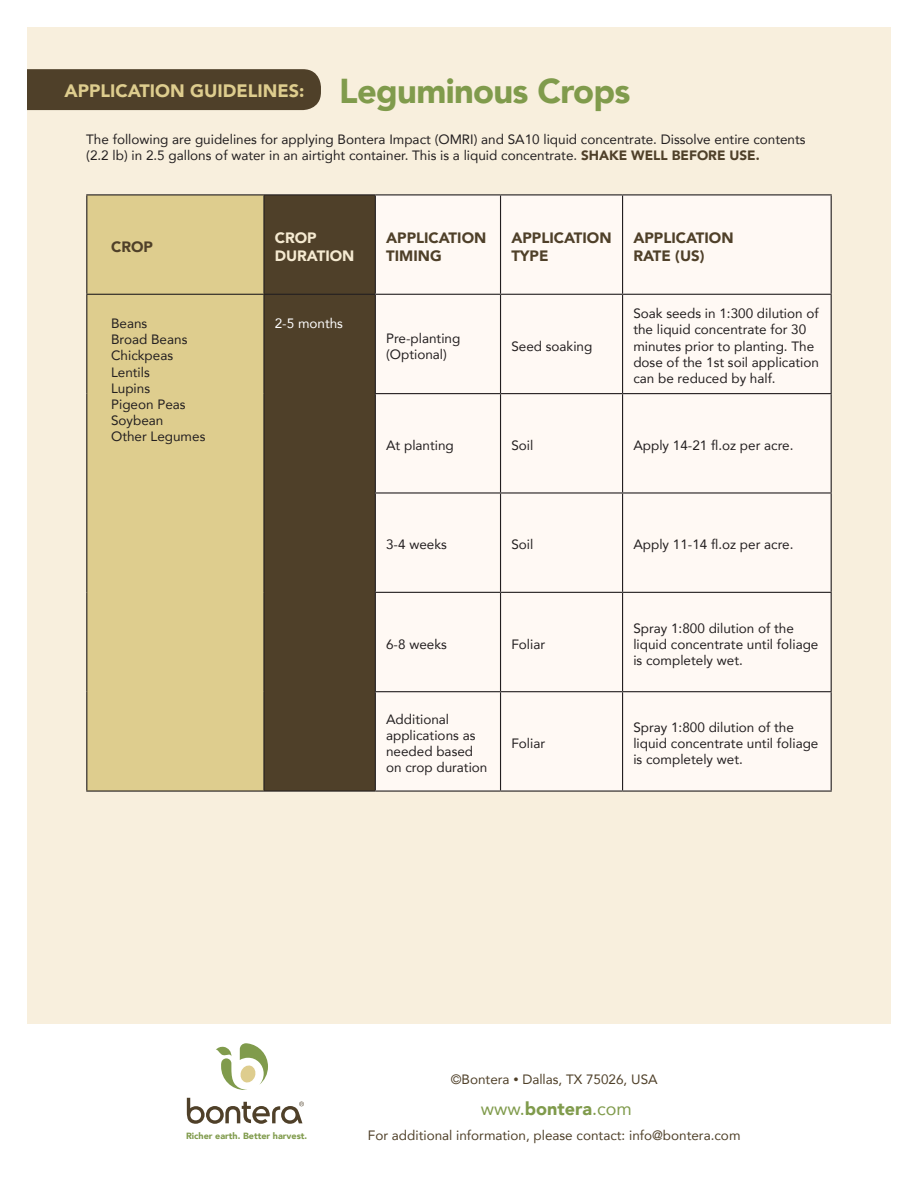
<style>
.page{position:relative;width:918px;height:1188px;background:#fff}
.page>*{position:absolute;margin:0;border:0;box-sizing:border-box;transform-origin:0 0}
.t1{font:900 34.5px "Avenir";letter-spacing:-.02em;color:#809b4c}
.t2{font:900 18px "Avenir";color:#decd8e}
.t3{font:18px "Avenir";color:#809b4c}
.t4{font:900 15px "Avenir";color:#4f4029}
.t5{font:900 15px "Avenir";color:#f5ead1}
.t6{font:13.5px/16.2px "Avenir";color:#231f20}
.t7{font:13.5px "Avenir";color:#4f4029}
.t8{font:13.5px "Avenir";color:#fff}
.t9{font:900 9px "Avenir";color:#809b4c}
.s1{font-weight:900;color:#4f4029}
.s2{font-size:10.5px}
.s3{font-weight:900}
</style>
<div class="page">
<div style="left:27px;top:27px;width:864px;height:997px;background:#f8efdd"></div>
<div style="left:27px;top:69px;width:294px;height:41px;background:#4f4029"></div>
<div style="left:87px;top:195px;width:176px;height:595px;background:#decd8e"></div>
<div style="left:265px;top:195px;width:110px;height:595px;background:#4f4029"></div>
<div style="left:376px;top:195px;width:455px;height:595px;background:#fff9f4"></div>
<hr style="left:86px;top:194px;width:178px;height:1px;background:#231f20">
<hr style="left:86px;top:195px;width:1px;height:99px;background:#231f20">
<hr style="left:264px;top:194px;width:111px;height:1px;background:#231f20">
<hr style="left:263px;top:195px;width:2px;height:99px;background:#231f20">
<hr style="left:375px;top:194px;width:126px;height:1px;background:#231f20">
<hr style="left:375px;top:195px;width:1px;height:99px;background:#231f20">
<hr style="left:501px;top:194px;width:122px;height:1px;background:#231f20">
<hr style="left:500px;top:195px;width:1px;height:99px;background:#231f20">
<hr style="left:623px;top:194px;width:209px;height:1px;background:#231f20">
<hr style="left:622px;top:195px;width:1px;height:99px;background:#231f20">
<hr style="left:86px;top:294px;width:178px;height:1px;background:#231f20">
<hr style="left:86px;top:295px;width:1px;height:99px;background:#231f20">
<hr style="left:264px;top:294px;width:111px;height:1px;background:#231f20">
<hr style="left:263px;top:295px;width:2px;height:99px;background:#231f20">
<hr style="left:375px;top:294px;width:126px;height:1px;background:#231f20">
<hr style="left:375px;top:295px;width:1px;height:98px;background:#231f20">
<hr style="left:501px;top:294px;width:122px;height:1px;background:#231f20">
<hr style="left:500px;top:295px;width:1px;height:98px;background:#231f20">
<hr style="left:86px;top:394px;width:1px;height:99px;background:#231f20">
<hr style="left:263px;top:394px;width:2px;height:99px;background:#231f20">
<hr style="left:375px;top:393px;width:126px;height:1px;background:#231f20">
<hr style="left:375px;top:394px;width:1px;height:98px;background:#231f20">
<hr style="left:501px;top:393px;width:122px;height:1px;background:#231f20">
<hr style="left:500px;top:394px;width:1px;height:98px;background:#231f20">
<hr style="left:622px;top:394px;width:1px;height:98px;background:#231f20">
<hr style="left:831px;top:394px;width:1px;height:98px;background:#231f20">
<hr style="left:86px;top:493px;width:1px;height:99px;background:#231f20">
<hr style="left:263px;top:493px;width:2px;height:99px;background:#231f20">
<hr style="left:375px;top:492px;width:126px;height:2px;background:#231f20">
<hr style="left:375px;top:494px;width:1px;height:98px;background:#231f20">
<hr style="left:501px;top:492px;width:122px;height:2px;background:#231f20">
<hr style="left:500px;top:494px;width:1px;height:98px;background:#231f20">
<hr style="left:623px;top:492px;width:209px;height:2px;background:#231f20">
<hr style="left:622px;top:494px;width:1px;height:98px;background:#231f20">
<hr style="left:831px;top:494px;width:1px;height:98px;background:#231f20">
<hr style="left:86px;top:592px;width:1px;height:100px;background:#231f20">
<hr style="left:263px;top:592px;width:2px;height:100px;background:#231f20">
<hr style="left:375px;top:592px;width:126px;height:1px;background:#231f20">
<hr style="left:375px;top:593px;width:1px;height:98px;background:#231f20">
<hr style="left:501px;top:592px;width:122px;height:1px;background:#231f20">
<hr style="left:500px;top:593px;width:1px;height:98px;background:#231f20">
<hr style="left:623px;top:592px;width:209px;height:1px;background:#231f20">
<hr style="left:622px;top:593px;width:1px;height:98px;background:#231f20">
<hr style="left:831px;top:593px;width:1px;height:98px;background:#231f20">
<hr style="left:86px;top:692px;width:1px;height:98px;background:#231f20">
<hr style="left:263px;top:692px;width:2px;height:98px;background:#231f20">
<hr style="left:375px;top:691px;width:126px;height:1px;background:#231f20">
<hr style="left:375px;top:692px;width:1px;height:98px;background:#231f20">
<hr style="left:501px;top:691px;width:122px;height:1px;background:#231f20">
<hr style="left:500px;top:692px;width:1px;height:98px;background:#231f20">
<hr style="left:623px;top:691px;width:209px;height:1px;background:#231f20">
<hr style="left:622px;top:692px;width:1px;height:98px;background:#231f20">
<hr style="left:831px;top:692px;width:1px;height:98px;background:#231f20">
<hr style="left:86px;top:790px;width:178px;height:2px;background:#231f20">
<hr style="left:264px;top:790px;width:111px;height:2px;background:#231f20">
<hr style="left:375px;top:790px;width:126px;height:2px;background:#231f20">
<hr style="left:501px;top:790px;width:122px;height:2px;background:#231f20">
<hr style="left:623px;top:790px;width:209px;height:2px;background:#231f20">
<hr style="left:831px;top:195px;width:1px;height:99px;background:#231f20">
<hr style="left:623px;top:294px;width:209px;height:1px;background:#231f20">
<hr style="left:622px;top:295px;width:1px;height:98px;background:#231f20">
<hr style="left:831px;top:295px;width:1px;height:98px;background:#231f20">
<hr style="left:623px;top:393px;width:209px;height:1px;background:#231f20">
<svg style="left:216px;top:1043px;width:52px;height:47px"></svg>
<svg style="left:187px;top:1098px;width:117px;height:26px"></svg>
<p class="t2" style="left:64px;top:76px;width:241px">APPLICATION GUIDELINES:</p>
<p class="t1" style="left:339px;top:62px;width:293px">Leguminous Crops</p>
<p class="t6" style="left:86px;top:131px;width:721px">The following are guidelines for applying Bontera Impact (OMRI) and SA10 liquid concentrate. Dissolve entire contents (2.2 lb) in 2.5 gallons of water in an airtight container. This is a liquid concentrate. <span class="s1">SHAKE WELL BEFORE USE.</span></p>
<p class="t4" style="left:111px;top:234px;width:43px">CROP</p>
<p class="t6" style="left:111px;top:315px;width:38px">Beans</p>
<p class="t6" style="left:111px;top:331px;width:78px">Broad Beans</p>
<p class="t6" style="left:111px;top:347px;width:64px">Chickpeas</p>
<p class="t6" style="left:111px;top:363px;width:40px">Lentils</p>
<p class="t6" style="left:111px;top:380px;width:41px">Lupins</p>
<p class="t6" style="left:111px;top:396px;width:76px">Pigeon Peas</p>
<p class="t6" style="left:111px;top:412px;width:54px">Soybean</p>
<p class="t6" style="left:111px;top:428px;width:96px">Other Legumes</p>
<p class="t5" style="left:275px;top:225px;width:43px">CROP</p>
<p class="t5" style="left:275px;top:243px;width:81px">DURATION</p>
<p class="t8" style="left:275px;top:312px;width:70px">2-5 months</p>
<p class="t4" style="left:386px;top:225px;width:102px">APPLICATION</p>
<p class="t4" style="left:386px;top:243px;width:57px">TIMING</p>
<p class="t4" style="left:511px;top:225px;width:102px">APPLICATION</p>
<p class="t4" style="left:511px;top:243px;width:39px">TYPE</p>
<p class="t6" style="left:386px;top:329px;width:76px">Pre-planting (Optional)</p>
<p class="t6" style="left:511px;top:338px;width:83px">Seed soaking</p>
<p class="t4" style="left:633px;top:225px;width:102px">APPLICATION</p>
<p class="t4" style="left:633px;top:243px;width:73px">RATE (US)</p>
<p class="t6" style="left:633px;top:305px;width:187px">Soak seeds in 1:300 dilution of the liquid concentrate for 30 minutes prior to planting. The dose of the 1st soil application can be reduced by half.</p>
<p class="t6" style="left:386px;top:437px;width:69px">At planting</p>
<p class="t6" style="left:511px;top:437px;width:24px">Soil</p>
<p class="t6" style="left:633px;top:437px;width:162px">Apply 14-21 fl.oz per acre.</p>
<p class="t6" style="left:386px;top:536px;width:62px">3-4 weeks</p>
<p class="t6" style="left:511px;top:536px;width:24px">Soil</p>
<p class="t6" style="left:633px;top:536px;width:162px">Apply 11-14 fl.oz per acre.</p>
<p class="t6" style="left:386px;top:636px;width:62px">6-8 weeks</p>
<p class="t6" style="left:511px;top:636px;width:35px">Foliar</p>
<p class="t6" style="left:386px;top:711px;width:103px">Additional applications as needed based on crop duration</p>
<p class="t6" style="left:511px;top:735px;width:35px">Foliar</p>
<p class="t6" style="left:633px;top:619px;width:187px">Spray 1:800 dilution of the liquid concentrate until foliage is completely wet.</p>
<p class="t6" style="left:633px;top:719px;width:187px">Spray 1:800 dilution of the liquid concentrate until foliage is completely wet.</p>
<p class="t9" style="left:186px;top:1128px;width:123px">Richer earth. Better harvest.</p>
<p class="t7" style="left:451px;top:1069px;width:208px">©Bontera <span class="s2">•</span> Dallas, TX 75026, USA</p>
<p class="t3" style="left:481px;top:1094px;width:153px">www.<span class="s3">bontera</span>.com</p>
<p class="t7" style="left:368px;top:1124px;width:374px">For additional information, please contact: info@bontera.com</p>
</div>
